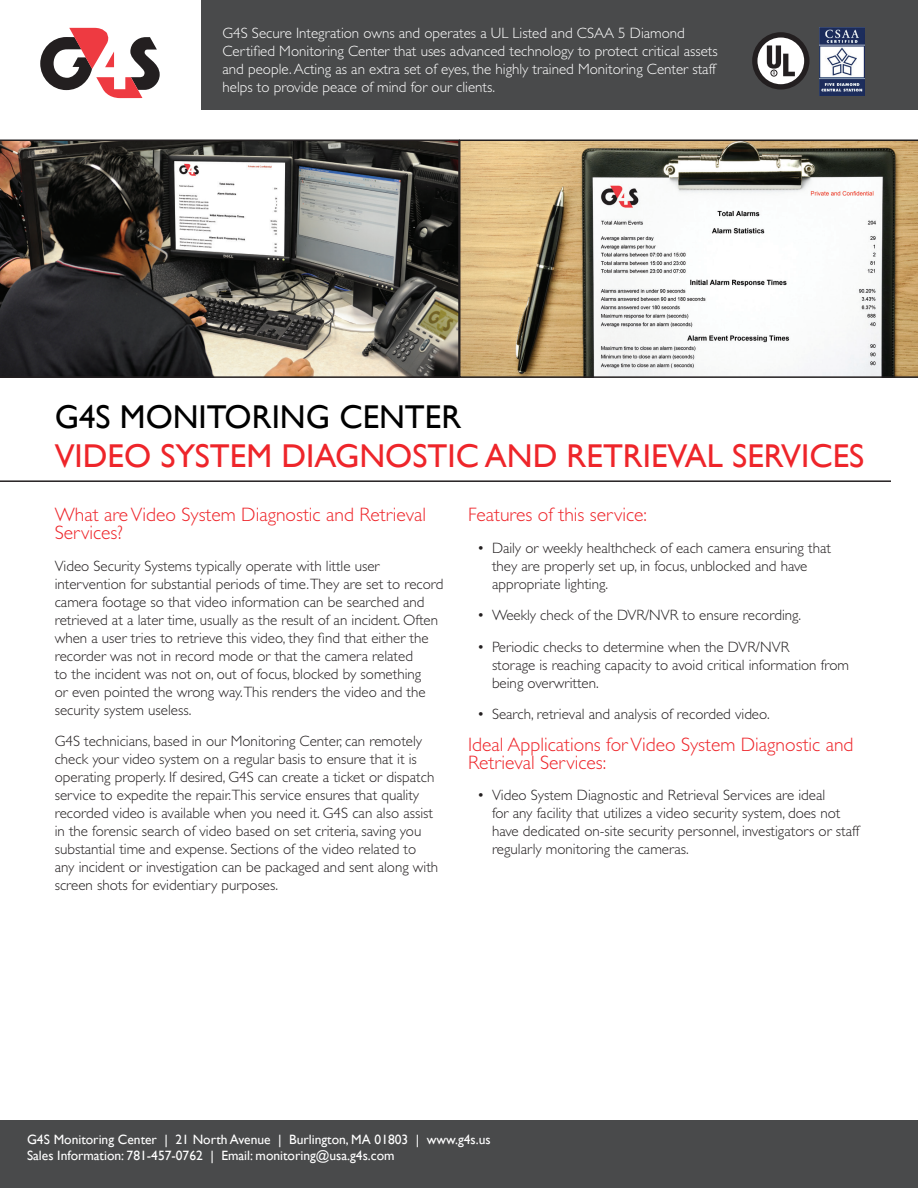
<style>
.page{position:relative;width:918px;height:1188px;background:#fff}
.page>*{position:absolute;margin:0;border:0;box-sizing:border-box;transform-origin:0 0}
.t1{font:33px "Gill Sans";color:#ee252a}
.t2{font:33px "Gill Sans";color:#000}
.t3{font:300 19.5px/18px "Gill Sans Std";color:#ee252a}
.t4{font:300 15px/18px "Gill Sans Std";color:#231f20}
.t5{font:300 15px/18px "Gill Sans Std";color:#fff}
.t6{font:13.5px/16.2px "Gill Sans";color:#fff}
</style>
<div class="page">
<div style="left:0;top:1120px;width:918px;height:68px;background:#494a4b"></div>
<svg style="left:460px;top:139px;width:458px;height:239px"></svg>
<hr style="left:0;top:480px;width:891px;height:2px;background:#231f20">
<svg style="left:0;top:139px;width:460px;height:239px;background:#605c58"></svg>
<div style="left:202px;top:0;width:716px;height:110px;background:#494a4b"></div>
<img style="left:819px;top:27px;width:46px;height:69px">
<svg style="left:752px;top:32px;width:58px;height:58px"></svg>
<div style="left:757px;top:38px;width:47px;height:46px;background:#fff;border-radius:50%"></div>
<svg style="left:767px;top:45px;width:28px;height:31px"></svg>
<svg style="left:40px;top:28px;width:120px;height:70px"></svg>
<p class="t5" style="left:222px;top:24px;width:497px">G4S Secure Integration owns and operates a UL Listed and CSAA 5 Diamond Certified Monitoring Center that uses advanced technology to protect critical assets and people. Acting as an extra set of eyes, the highly trained Monitoring Center staff helps to provide peace of mind for our clients.</p>
<h1 class="t2" style="left:55px;top:397px;width:408px">G4S Monitoring Center</h1>
<h1 class="t1" style="left:55px;top:436px;width:530px">VIDEO SYSTEM DIAGNOSTI C AND RETRIE</h1>
<h1 class="t1" style="left:668px;top:436px;width:198px">VAL SERVICES</h1>
<h2 class="t3" style="left:55px;top:506px;width:373px">What are Video System Diagnostic and Retrieval<br>Services?</h2>
<p class="t4" style="left:55px;top:557px;width:390px">Video Security Systems typically operate with little user intervention for substantial periods of time.They are set to record camera footage so that video information can be searched and retrieved at a later time, usually as the result of an incident. Often when a user tries to retrieve this video, they find that either the recorder was not in record mode or that the camera related<br>to the incident was not on, out of focus, blocked by something<br>or even pointed the wrong way.This renders the video and the security system useless.</p>
<p class="t4" style="left:55px;top:733px;width:385px">G4S technicians, based in our Monitoring Center, can remotely check your video system on a regular basis to ensure that it is operating properly. If desired, G4S can create a ticket or dispatch service to expedite the repair.This service ensures that quality recorded video is available when you need it. G4S can also assist in the forensic search of video based on set criteria, saving you substantial time and expense. Sections of the video related to any incident or investigation can be packaged and sent along with screen shots for evidentiary purposes.</p>
<h2 class="t3" style="left:468px;top:506px;width:180px">Features of this service:</h2>
<p class="t4" style="left:492px;top:539px;width:340px;text-indent:-15px">• Daily or weekly healthcheck of each camera ensuring that they are properly set up, in focus, unblocked and have appropriate lighting.</p>
<p class="t4" style="left:477px;top:607px;width:326px">• Weekly check of the DVR/NVR to ensure recording.</p>
<p class="t4" style="left:492px;top:638px;width:359px;text-indent:-15px">• Periodic checks to determine when the DVR/NVR<br>storage is reaching capacity to avoid critical information from being overwritten.</p>
<p class="t4" style="left:477px;top:706px;width:294px">• Search, retrieval and analysis of recorded video.</p>
<h2 class="t3" style="left:468px;top:736px;width:387px">Ideal Applications for Video System Diagnostic and<br>Retrieval Services:</h2>
<p class="t4" style="left:492px;top:787px;width:369px;text-indent:-15px">• Video System Diagnostic and Retrieval Services are ideal<br>for any facility that utilizes a video security system, does not have dedicated on-site security personnel, investigators or staff regularly monitoring the cameras.</p>
<p class="t6" style="left:27px;top:1131px;width:465px">G4S Monitoring Center | 21 North Avenue | Burlington, MA 01803 | www.g4s.us<br>Sales Information: 781-457-0762 | Email: monitoring@usa.g4s.com</p>
</div>
